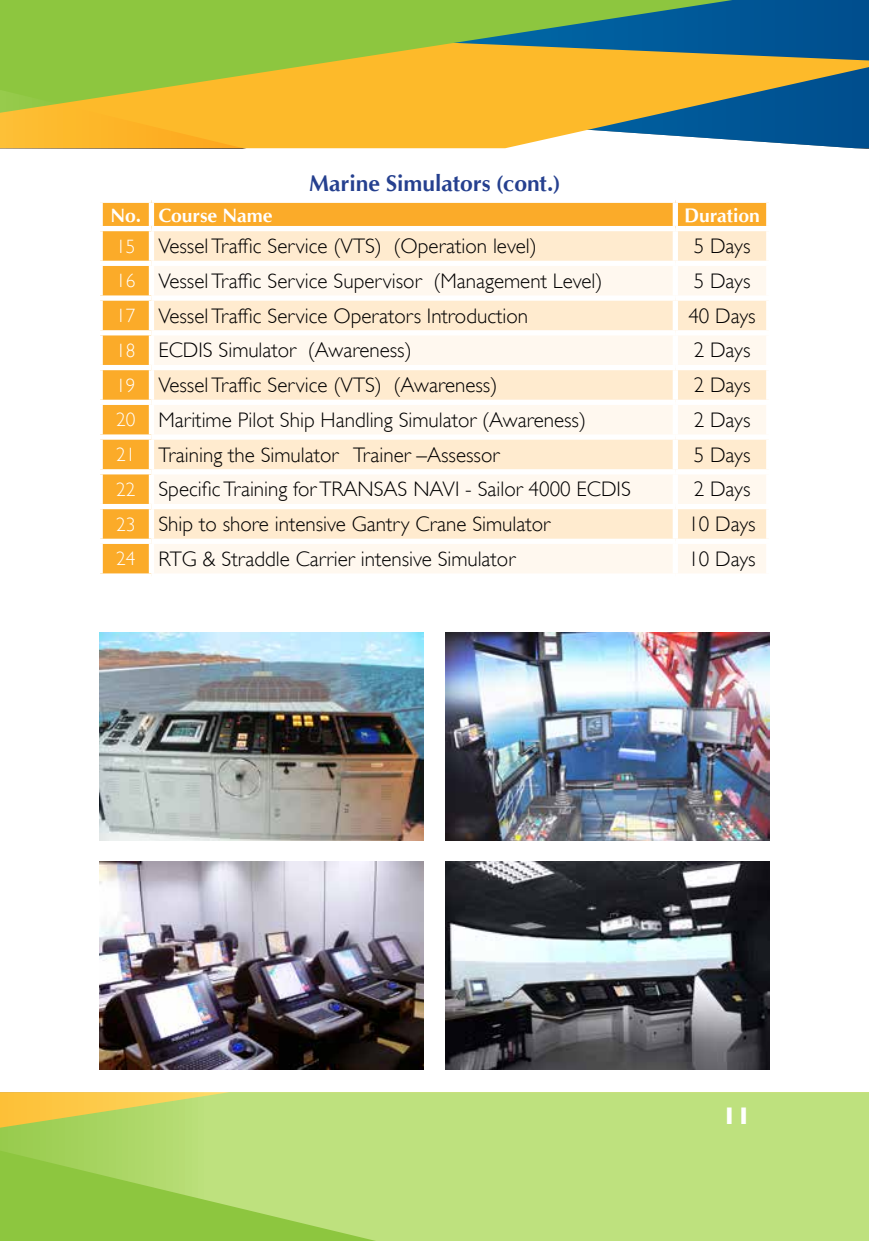
<style>
.page{position:relative;width:869px;height:1241px;background:#fff}
.page>*{position:absolute;margin:0;border:0;box-sizing:border-box;transform-origin:0 0}
.t1{font:700 24.5px "Gill Sans";color:#fff}
.t2{font:700 22.75px "CG Omega";color:#25408f}
.t3{font:300 21px "Gill Sans";color:#000}
.t4{font:700 19.25px "CG Omega";color:#fff}
.s1{font-size:19.25px;color:#fff}
</style>
<div class="page">
<svg style="left:0;top:1092px;width:868px;height:148px;background:#b7db71"></svg>
<svg style="left:721px;top:0;width:147px;height:148px;background:#336982"></svg>
<svg style="left:0;top:0;width:721px;height:148px;background:#bbb741"></svg>
<div style="left:103px;top:203px;width:662px;height:370px;background:#fbab29"></div>
<div style="left:154px;top:231px;width:611px;height:30px;background:#ffebcf"></div>
<svg style="left:154px;top:266px;width:611px;height:307px;fill:#fff8ef"></svg>
<div style="left:149px;top:203px;width:5px;height:23px;background:#fff"></div>
<div style="left:672px;top:203px;width:5px;height:23px;background:#fff"></div>
<svg style="left:765px;top:203px;width:2px;height:23px"></svg>
<div style="left:97px;top:226px;width:54px;height:5px;background:#fff"></div>
<div style="left:151px;top:226px;width:524px;height:5px;background:#fff"></div>
<div style="left:149px;top:231px;width:5px;height:30px;background:#fff"></div>
<div style="left:675px;top:226px;width:96px;height:5px;background:#fff"></div>
<div style="left:672px;top:231px;width:5px;height:30px;background:#fff"></div>
<div style="left:97px;top:261px;width:54px;height:5px;background:#fff"></div>
<div style="left:151px;top:261px;width:524px;height:5px;background:#fff"></div>
<div style="left:149px;top:266px;width:5px;height:29px;background:#fff"></div>
<div style="left:675px;top:261px;width:96px;height:5px;background:#fff"></div>
<div style="left:672px;top:266px;width:5px;height:29px;background:#fff"></div>
<div style="left:97px;top:295px;width:54px;height:6px;background:#fff"></div>
<div style="left:151px;top:295px;width:524px;height:6px;background:#fff"></div>
<div style="left:149px;top:301px;width:5px;height:29px;background:#fff"></div>
<div style="left:675px;top:295px;width:96px;height:6px;background:#fff"></div>
<div style="left:672px;top:301px;width:5px;height:29px;background:#fff"></div>
<div style="left:97px;top:330px;width:54px;height:5px;background:#fff"></div>
<div style="left:151px;top:330px;width:524px;height:5px;background:#fff"></div>
<div style="left:149px;top:335px;width:5px;height:30px;background:#fff"></div>
<div style="left:675px;top:330px;width:96px;height:5px;background:#fff"></div>
<div style="left:672px;top:335px;width:5px;height:30px;background:#fff"></div>
<div style="left:97px;top:365px;width:54px;height:5px;background:#fff"></div>
<div style="left:151px;top:365px;width:524px;height:5px;background:#fff"></div>
<div style="left:149px;top:370px;width:5px;height:29px;background:#fff"></div>
<div style="left:675px;top:365px;width:96px;height:5px;background:#fff"></div>
<div style="left:672px;top:370px;width:5px;height:29px;background:#fff"></div>
<div style="left:97px;top:399px;width:54px;height:6px;background:#fff"></div>
<div style="left:151px;top:399px;width:524px;height:6px;background:#fff"></div>
<div style="left:149px;top:405px;width:5px;height:29px;background:#fff"></div>
<div style="left:675px;top:399px;width:96px;height:6px;background:#fff"></div>
<div style="left:672px;top:405px;width:5px;height:29px;background:#fff"></div>
<div style="left:97px;top:434px;width:54px;height:5px;background:#fff"></div>
<div style="left:151px;top:434px;width:524px;height:5px;background:#fff"></div>
<div style="left:149px;top:439px;width:5px;height:30px;background:#fff"></div>
<div style="left:675px;top:434px;width:96px;height:5px;background:#fff"></div>
<div style="left:672px;top:439px;width:5px;height:30px;background:#fff"></div>
<div style="left:97px;top:469px;width:54px;height:5px;background:#fff"></div>
<div style="left:151px;top:469px;width:524px;height:5px;background:#fff"></div>
<div style="left:149px;top:474px;width:5px;height:30px;background:#fff"></div>
<div style="left:675px;top:469px;width:96px;height:5px;background:#fff"></div>
<div style="left:672px;top:474px;width:5px;height:30px;background:#fff"></div>
<div style="left:97px;top:504px;width:54px;height:5px;background:#fff"></div>
<div style="left:151px;top:504px;width:524px;height:5px;background:#fff"></div>
<div style="left:149px;top:509px;width:5px;height:29px;background:#fff"></div>
<div style="left:675px;top:504px;width:96px;height:5px;background:#fff"></div>
<div style="left:672px;top:509px;width:5px;height:29px;background:#fff"></div>
<div style="left:97px;top:538px;width:54px;height:6px;background:#fff"></div>
<div style="left:151px;top:538px;width:524px;height:6px;background:#fff"></div>
<div style="left:149px;top:544px;width:5px;height:29px;background:#fff"></div>
<div style="left:675px;top:538px;width:96px;height:6px;background:#fff"></div>
<div style="left:672px;top:544px;width:5px;height:29px;background:#fff"></div>
<img style="left:99px;top:632px;width:325px;height:208px">
<img style="left:445px;top:632px;width:324px;height:208px">
<img style="left:99px;top:861px;width:325px;height:208px">
<img style="left:445px;top:861px;width:324px;height:208px">
<p class="t2" style="left:309px;top:169px;width:252px">Marine Simulators (cont.)</p>
<p class="t4" style="left:110px;top:203px;width:163px">No. Course Name</p>
<p class="t4" style="left:684px;top:203px;width:77px">Duration</p>
<p class="t3" style="left:116px;top:230px;width:422px"><span class="s1">15</span> Vessel Traffic Service (VTS) (Operation level)</p>
<p class="t3" style="left:693px;top:230px;width:58px">5 Days</p>
<p class="t3" style="left:116px;top:264px;width:487px"><span class="s1">16</span> Vessel Traffic Service Supervisor (Management Level)</p>
<p class="t3" style="left:693px;top:264px;width:58px">5 Days</p>
<p class="t3" style="left:116px;top:299px;width:413px"><span class="s1">17</span> Vessel Traffic Service Operators Introduction</p>
<p class="t3" style="left:688px;top:299px;width:69px">40 Days</p>
<p class="t3" style="left:116px;top:334px;width:297px"><span class="s1">18</span> ECDIS Simulator (Awareness)</p>
<p class="t3" style="left:693px;top:334px;width:58px">2 Days</p>
<p class="t3" style="left:116px;top:369px;width:382px"><span class="s1">19</span> Vessel Traffic Service (VTS) (Awareness)</p>
<p class="t3" style="left:693px;top:369px;width:58px">2 Days</p>
<p class="t3" style="left:116px;top:403px;width:471px"><span class="s1">20</span> Maritime Pilot Ship Handling Simulator (Awareness)</p>
<p class="t3" style="left:693px;top:403px;width:58px">2 Days</p>
<p class="t3" style="left:116px;top:438px;width:384px"><span class="s1">21</span> Training the Simulator Trainer –Assessor</p>
<p class="t3" style="left:693px;top:438px;width:58px">5 Days</p>
<p class="t3" style="left:116px;top:473px;width:516px"><span class="s1">22</span> Specific Training for TRANSAS NAVI - Sailor 4000 ECDIS</p>
<p class="t3" style="left:693px;top:473px;width:58px">2 Days</p>
<p class="t3" style="left:116px;top:507px;width:435px"><span class="s1">23</span> Ship to shore intensive Gantry Crane Simulator</p>
<p class="t3" style="left:688px;top:507px;width:69px">10 Days</p>
<p class="t3" style="left:116px;top:542px;width:400px"><span class="s1">24</span> RTG &amp; Straddle Carrier intensive Simulator</p>
<p class="t3" style="left:688px;top:542px;width:69px">10 Days</p>
<p class="t1" style="left:721px;top:1101px;width:31px">11</p>
</div>
